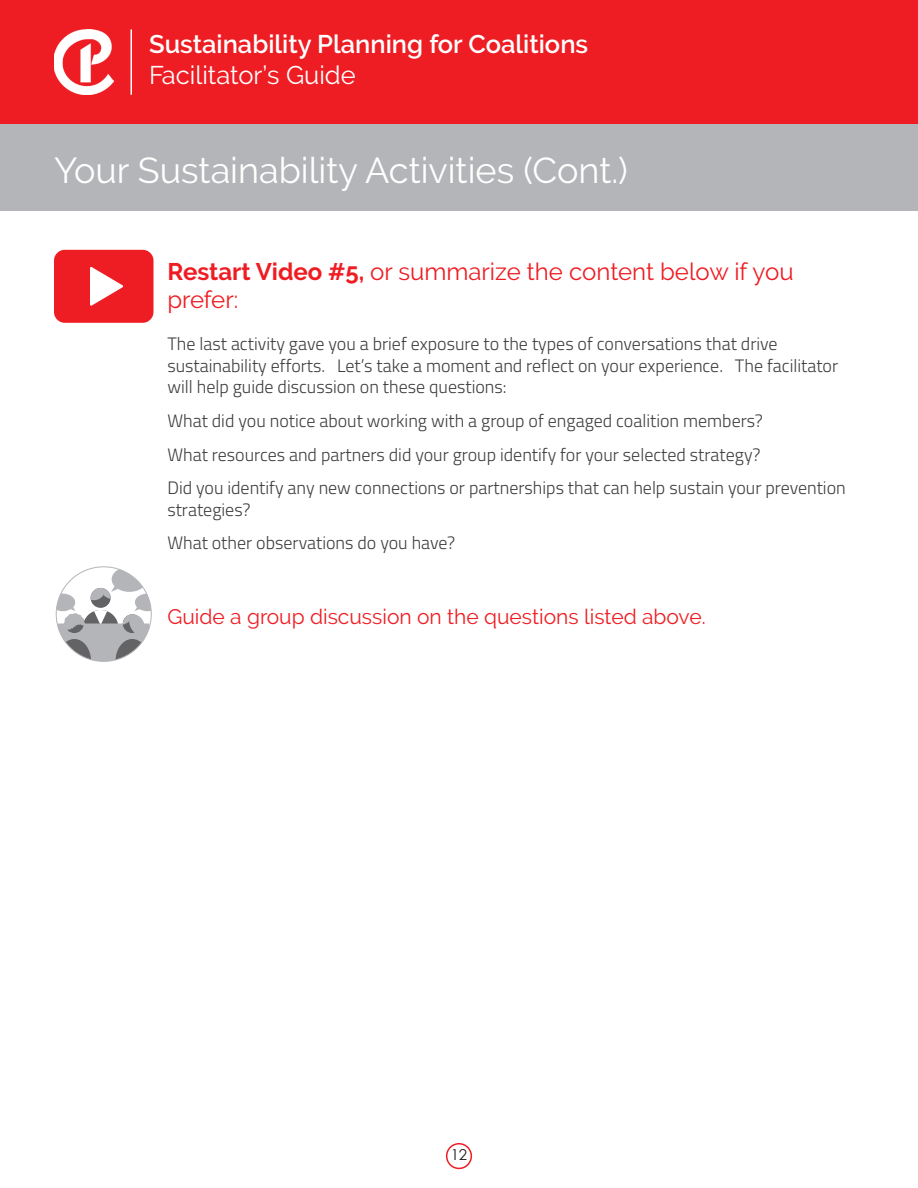
<style>
.page{position:relative;width:918px;height:1188px;background:#fff}
.page>*{position:absolute;margin:0;border:0;box-sizing:border-box;transform-origin:0 0}
.t1{font:36px "Raleway";color:#fff}
.t2{font:600 25.5px "Raleway";color:#fff}
.t3{font:25.5px "Raleway";color:#fff}
.t4{font:24px/28.8px "Raleway";color:#ee1d23}
.t5{font:21px "Raleway";color:#ee1d23}
.t6{font:300 18px/33.6px "Titillium Web";color:#3e3e3f}
.t7{font:15px "Century Gothic";color:#231f20}
.s1{font-weight:700}
</style>
<div class="page">
<div style="left:0;top:0;width:918px;height:124px;background:#ee1d23"></div>
<div style="left:0;top:124px;width:918px;height:87px;background:#b4b5b8"></div>
<img style="left:54px;top:29px;width:59px;height:66px">
<hr style="left:130px;top:29px;width:2px;height:66px;background:#fff">
<div style="left:446px;top:1143px;width:26px;height:26px;border:2px solid #ee1d23;border-radius:50%"></div>
<div style="left:54px;top:250px;width:100px;height:73px;background:#ee1d23;border-radius:11px"></div>
<svg style="left:90px;top:267px;width:33px;height:39px"></svg>
<svg style="left:112px;top:567px;width:35px;height:25px"></svg>
<svg style="left:56px;top:583px;width:95px;height:78px"></svg>
<h2 class="t2" style="left:149px;top:30px;width:441px">Sustainability Planning for Coalitions</h2>
<h2 class="t3" style="left:149px;top:60px;width:208px">Facilitator’s Guide</h2>
<h1 class="t1" style="left:54px;top:150px;width:575px">Your Sustainability Activities (Cont.)</h1>
<h3 class="t4" style="left:167px;top:257px;width:628px"><span class="s1">Restart Video #5,</span> or summarize the content below if you prefer:</h3>
<p class="t6" style="left:167px;top:332px;width:672px;line-height:21.6px">The last activity gave you a brief exposure to the types of conversations that drive sustainability efforts. Let’s take a moment and reflect on your experience. The facilitator will help guide discussion on these questions:</p>
<p class="t6" style="left:167px;top:403px;width:680px">What did you notice about working with a group of engaged coalition members?<br>What resources and partners did your group identify for your selected strategy?<br>Did you identify any new connections or partnerships that can help sustain your prevention</p>
<p class="t6" style="left:167px;top:492px;width:289px">strategies?<br>What other observations do you have?</p>
<p class="t5" style="left:167px;top:604px;width:540px">Guide a group discussion on the questions listed above.</p>
<p class="t7" style="left:451px;top:1144px;width:18px">12</p>
</div>
